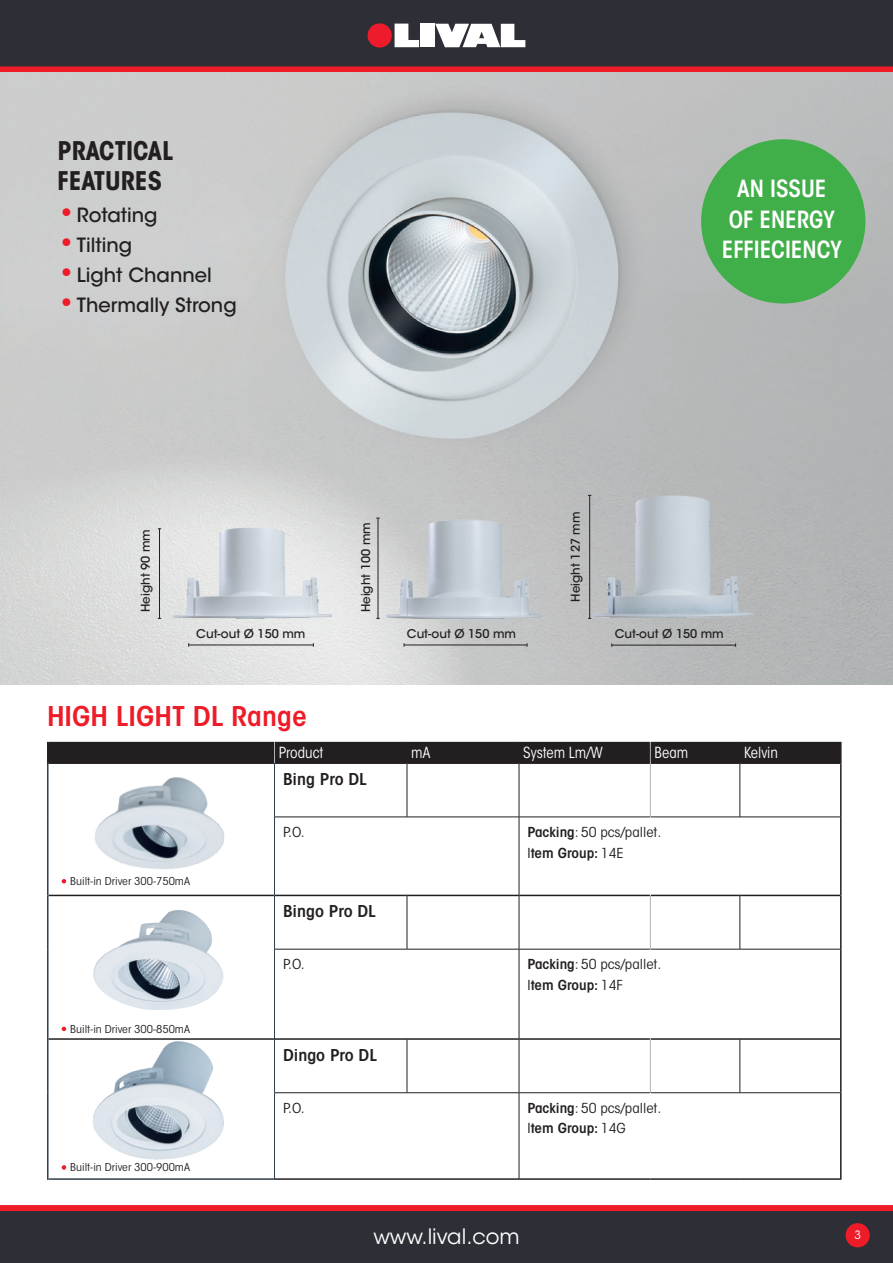
<style>
.page{position:relative;width:893px;height:1263px;background:#fff}
.page>*{position:absolute;margin:0;border:0;box-sizing:border-box;transform-origin:0 0}
.t1{font:600 condensed 27px "ITC Avant Garde Std";color:#ee1c28;scale:1.11 1}
.t2{font:700 condensed 25.5px/30px "ITC Avant Garde Std";color:#231f20}
.t3{font:600 condensed 23.4px/30.5px "ITC Avant Garde Std";color:#fff;text-align:center}
.t4{font:21.15px "ITC Avant Garde Std";color:#fff}
.t5{font:500 19.5px "ITC Avant Garde Std";color:#231f20}
.t6{font:600 condensed 16.2px "ITC Avant Garde Std";color:#231f20;scale:1.11 1}
.t7{font:condensed 15.15px "ITC Avant Garde Std";color:#fff}
.t8{font:condensed 13.65px/20.9px "ITC Avant Garde Std";color:#231f20;scale:1.11 1}
.t9{font:500 12px "ITC Avant Garde Std";color:#231f20}
.t10{font:11.4px "ITC Avant Garde Std";color:#fff}
.t11{font:condensed 10.8px "ITC Avant Garde Std";color:#231f20;scale:1.11 1}
.s1{font-size:31.5px;color:#ee1c28}
.s2{font-weight:600}
</style>
<div class="page">
<div style="left:0;top:1211px;width:893px;height:52px;background:#2d2e36"></div>
<div style="left:0;top:1205px;width:893px;height:6px;background:#ee1c28"></div>
<div style="left:846px;top:1224px;width:23px;height:22px;background:#ee1c28;border-radius:50%"></div>
<div style="left:846px;top:1223px;width:24px;height:24px;border:2px solid #ee1c28;border-radius:50%"></div>
<div style="left:0;top:0;width:893px;height:69px;background:#2d2e36"></div>
<div style="left:420px;top:24px;width:15px;height:23px;background:#fff"></div>
<svg style="left:395px;top:24px;width:24px;height:23px"></svg>
<div style="left:368px;top:23px;width:24px;height:25px;background:#ee1b2c;border-radius:50%"></div>
<svg style="left:435px;top:24px;width:90px;height:23px"></svg>
<div style="left:0;top:66px;width:893px;height:6px;background:#ee1c28"></div>
<hr style="left:47px;top:742px;width:2px;height:22px;background:#231f20">
<hr style="left:49px;top:762px;width:225px;height:2px;background:#231f20">
<hr style="left:275px;top:762px;width:132px;height:2px;background:#231f20">
<hr style="left:407px;top:762px;width:112px;height:2px;background:#231f20">
<hr style="left:519px;top:762px;width:131px;height:2px;background:#231f20">
<hr style="left:651px;top:762px;width:89px;height:2px;background:#231f20">
<hr style="left:740px;top:762px;width:100px;height:2px;background:#231f20">
<hr style="left:840px;top:763px;width:1px;height:54px;background:#231f20">
<hr style="left:840px;top:817px;width:1px;height:78px;background:#231f20">
<hr style="left:49px;top:895px;width:225px;height:1px;background:#231f20">
<hr style="left:275px;top:895px;width:132px;height:1px;background:#231f20">
<hr style="left:407px;top:895px;width:112px;height:1px;background:#231f20">
<hr style="left:519px;top:895px;width:131px;height:1px;background:#231f20">
<hr style="left:651px;top:895px;width:89px;height:1px;background:#231f20">
<hr style="left:740px;top:895px;width:100px;height:1px;background:#231f20">
<hr style="left:840px;top:895px;width:1px;height:54px;background:#231f20">
<hr style="left:840px;top:949px;width:1px;height:90px;background:#231f20">
<hr style="left:49px;top:1038px;width:225px;height:2px;background:#231f20">
<hr style="left:275px;top:1038px;width:132px;height:2px;background:#231f20">
<hr style="left:407px;top:1038px;width:112px;height:2px;background:#231f20">
<hr style="left:519px;top:1038px;width:131px;height:2px;background:#231f20">
<hr style="left:651px;top:1038px;width:89px;height:2px;background:#231f20">
<hr style="left:740px;top:1038px;width:100px;height:2px;background:#231f20">
<hr style="left:840px;top:1039px;width:1px;height:54px;background:#231f20">
<hr style="left:840px;top:1093px;width:1px;height:87px;background:#231f20">
<hr style="left:275px;top:1178px;width:132px;height:2px;background:#231f20">
<hr style="left:407px;top:1178px;width:112px;height:2px;background:#231f20">
<hr style="left:519px;top:1178px;width:131px;height:2px;background:#231f20">
<hr style="left:650px;top:1178px;width:90px;height:2px;background:#231f20">
<hr style="left:740px;top:1178px;width:100px;height:2px;background:#231f20">
<hr style="left:650px;top:763px;width:1px;height:54px;background:#b2b3b7">
<hr style="left:650px;top:895px;width:1px;height:54px;background:#b2b3b7">
<hr style="left:650px;top:1038px;width:1px;height:55px;background:#b2b3b7">
<div style="left:48px;top:742px;width:793px;height:21px;background:#231f20"></div>
<hr style="left:407px;top:763px;width:1px;height:54px;background:#231f20">
<hr style="left:519px;top:763px;width:1px;height:54px;background:#231f20">
<hr style="left:740px;top:763px;width:1px;height:54px;background:#231f20">
<hr style="left:519px;top:817px;width:1px;height:78px;background:#231f20">
<hr style="left:407px;top:895px;width:1px;height:54px;background:#231f20">
<hr style="left:519px;top:895px;width:1px;height:54px;background:#231f20">
<hr style="left:740px;top:895px;width:1px;height:54px;background:#231f20">
<hr style="left:519px;top:949px;width:1px;height:90px;background:#231f20">
<hr style="left:407px;top:1038px;width:1px;height:55px;background:#231f20">
<hr style="left:519px;top:1039px;width:1px;height:54px;background:#231f20">
<hr style="left:740px;top:1038px;width:1px;height:55px;background:#231f20">
<hr style="left:519px;top:1093px;width:1px;height:87px;background:#231f20">
<hr style="left:275px;top:816px;width:132px;height:1px;background:#231f20">
<hr style="left:407px;top:816px;width:112px;height:1px;background:#231f20">
<hr style="left:519px;top:816px;width:131px;height:1px;background:#231f20">
<hr style="left:651px;top:816px;width:89px;height:1px;background:#231f20">
<hr style="left:740px;top:816px;width:100px;height:1px;background:#231f20">
<hr style="left:275px;top:949px;width:132px;height:1px;background:#231f20">
<hr style="left:407px;top:949px;width:112px;height:1px;background:#231f20">
<hr style="left:519px;top:949px;width:131px;height:1px;background:#231f20">
<hr style="left:651px;top:949px;width:89px;height:1px;background:#231f20">
<hr style="left:740px;top:949px;width:100px;height:1px;background:#231f20">
<hr style="left:275px;top:1092px;width:132px;height:1px;background:#231f20">
<hr style="left:407px;top:1092px;width:112px;height:1px;background:#231f20">
<hr style="left:519px;top:1092px;width:131px;height:1px;background:#231f20">
<hr style="left:651px;top:1092px;width:89px;height:1px;background:#231f20">
<hr style="left:740px;top:1092px;width:100px;height:1px;background:#231f20">
<hr style="left:47px;top:764px;width:2px;height:53px;background:#2e3d49">
<hr style="left:47px;top:817px;width:2px;height:78px;background:#2e3d49">
<hr style="left:47px;top:895px;width:2px;height:54px;background:#2e3d49">
<hr style="left:47px;top:949px;width:2px;height:90px;background:#2e3d49">
<hr style="left:47px;top:1039px;width:2px;height:54px;background:#2e3d49">
<hr style="left:47px;top:1093px;width:2px;height:87px;background:#2e3d49">
<hr style="left:49px;top:1178px;width:225px;height:2px;background:#2e3d49">
<hr style="left:274px;top:763px;width:1px;height:54px;background:#2e3d49">
<hr style="left:274px;top:817px;width:1px;height:78px;background:#2e3d49">
<hr style="left:274px;top:895px;width:1px;height:54px;background:#2e3d49">
<hr style="left:274px;top:949px;width:1px;height:90px;background:#2e3d49">
<hr style="left:274px;top:1039px;width:1px;height:54px;background:#2e3d49">
<hr style="left:274px;top:1093px;width:1px;height:87px;background:#2e3d49">
<img style="left:87px;top:910px;width:147px;height:129px">
<img style="left:93px;top:1041px;width:131px;height:119px">
<img style="left:95px;top:777px;width:130px;height:92px">
<svg style="left:62px;top:1165px;width:4px;height:5px"></svg>
<svg style="left:62px;top:1027px;width:4px;height:4px"></svg>
<svg style="left:62px;top:879px;width:4px;height:4px"></svg>
<img style="left:0;top:72px;width:893px;height:613px">
<div style="left:701px;top:139px;width:164px;height:164px;background:#40ae49;border-radius:50%"></div>
<hr style="left:404px;top:645px;width:123px;height:1px;background:#231f20">
<hr style="left:189px;top:645px;width:124px;height:1px;background:#231f20">
<hr style="left:159px;top:529px;width:1px;height:89px;background:#231f20">
<hr style="left:378px;top:518px;width:1px;height:100px;background:#231f20">
<img style="left:589px;top:475px;width:176px;height:154px">
<img style="left:384px;top:485px;width:170px;height:144px">
<hr style="left:612px;top:645px;width:124px;height:1px;background:#231f20">
<img style="left:167px;top:482px;width:180px;height:144px">
<h2 class="t2" style="left:58px;top:135px;width:117px">PRACTICAL<br>FEATURES</h2>
<h3 class="t5" style="left:58px;top:203px;width:102px"><span class="s1">•</span>Rotating</h3>
<h3 class="t5" style="left:58px;top:233px;width:76px"><span class="s1">•</span>Tilting</h3>
<h3 class="t5" style="left:58px;top:263px;width:156px"><span class="s1">•</span>Light Channel</h3>
<h3 class="t5" style="left:58px;top:293px;width:181px"><span class="s1">•</span>Thermally Strong</h3>
<h3 class="t3" style="left:722px;top:173px;width:121px">AN ISSUE<br>OF ENERGY<br>EFFIECIENCY</h3>
<p class="t9" style="left:138px;top:612px;width:84px;rotate:-90deg">Height 90 mm</p>
<p class="t9" style="left:358px;top:612px;width:91px;rotate:-90deg">Height 100 mm</p>
<p class="t9" style="left:568px;top:602px;width:91px;rotate:-90deg">Height 127 mm</p>
<p class="t9" style="left:196px;top:626px;width:111px">Cut-out Ø 150 mm</p>
<p class="t9" style="left:407px;top:626px;width:111px">Cut-out Ø 150 mm</p>
<h1 class="t1" style="left:47px;top:700px;width:235px">HIGH LIGHT DL Range</h1>
<p class="t9" style="left:615px;top:626px;width:111px">Cut-out Ø 150 mm</p>
<p class="t11" style="left:62px;top:875px;width:117px">• Built-in Driver 300-750mA</p>
<p class="t11" style="left:62px;top:1022px;width:117px">• Built-in Driver 300-850mA</p>
<p class="t11" style="left:62px;top:1161px;width:117px">• Built-in Driver 300-900mA</p>
<p class="t7" style="left:279px;top:743px;width:46px">Product</p>
<p class="t7" style="left:411px;top:743px;width:20px">mA</p>
<p class="t7" style="left:523px;top:743px;width:81px">System Lm/W</p>
<p class="t7" style="left:655px;top:743px;width:35px">Beam</p>
<p class="t7" style="left:744px;top:743px;width:35px">Kelvin</p>
<p class="t6" style="left:283px;top:769px;width:77px">Bing Pro DL</p>
<p class="t8" style="left:283px;top:821px;width:21px">P.O.</p>
<p class="t8" style="left:527px;top:821px;width:122px"><span class="s2">Packing</span>: 50 pcs/pallet.<br>I<span class="s2">tem Group:</span> 14E</p>
<p class="t6" style="left:283px;top:901px;width:85px">Bingo Pro DL</p>
<p class="t8" style="left:283px;top:953px;width:21px">P.O.</p>
<p class="t8" style="left:527px;top:953px;width:122px"><span class="s2">Packing</span>: 50 pcs/pallet.<br>I<span class="s2">tem Group:</span> 14F</p>
<p class="t6" style="left:283px;top:1045px;width:86px">Dingo Pro DL</p>
<p class="t8" style="left:283px;top:1097px;width:21px">P.O.</p>
<p class="t8" style="left:527px;top:1097px;width:122px"><span class="s2">Packing</span>: 50 pcs/pallet.<br>I<span class="s2">tem Group:</span> 14G</p>
<h3 class="t4" style="left:373px;top:1223px;width:148px">www.lival.com</h3>
<p class="t10" style="left:854px;top:1228px;width:8px">3</p>
</div>
